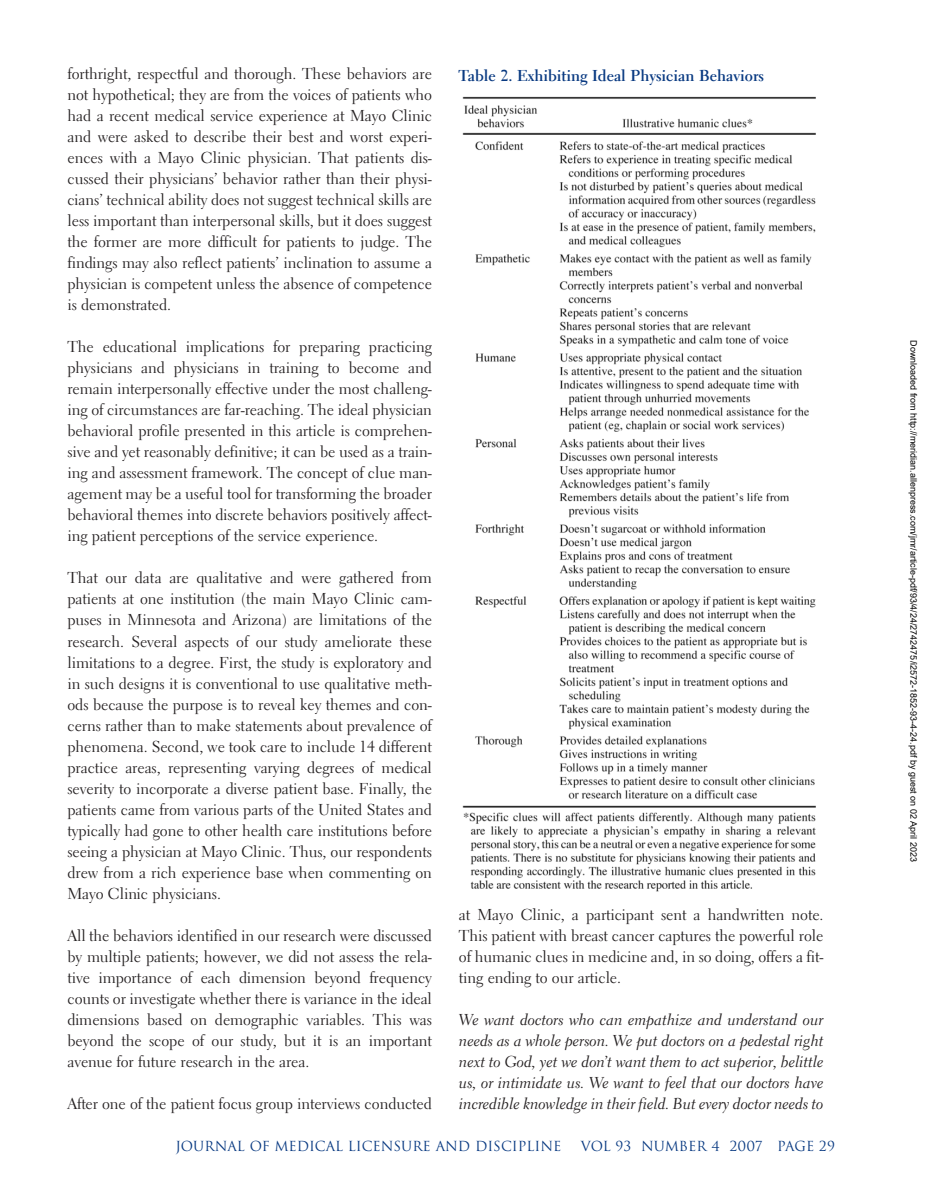
<style>
.page{position:relative;width:945px;height:1202px;background:#fff}
.page>*{position:absolute;margin:0;border:0;box-sizing:border-box;transform-origin:0 0}
.t1{font:15.75px/21px "Electra LH";letter-spacing:-.005em;color:#231f20;text-align:justify}
.t2{font:15.75px/21px "Electra LH Cursive";letter-spacing:-.005em;color:#231f20;text-align:justify}
.t3{font:700 15.75px "Electra LH";color:#083981}
.t4{font:13.5px "Trajan";color:#083981}
.t5{font:9px "Arial";color:#000}
</style>
<div class="page">
<img style="left:462px;top:96px;width:354px;height:796px">
<p class="t1" style="left:68px;top:65px;width:366px">forthright, respectful and thorough. These behaviors are not hypothetical; they are from the voices of patients who had a recent medical service experience at Mayo Clinic and were asked to describe their best and worst experi&shy;ences with a Mayo Clinic physician. That patients dis&shy;cussed their physicians’ behavior rather than their physi&shy;cians’ technical ability does not suggest technical skills are less important than interpersonal skills, but it does suggest the former are more difficult for patients to judge. The findings may also reflect patients’ inclination to assume a physician is competent unless the absence of competence is demonstrated.</p>
<p class="t1" style="left:68px;top:338px;width:366px">The educational implications for preparing practicing physicians and physicians in training to become and remain interpersonally effective under the most challeng&shy;ing of circumstances are far-reaching. The ideal physician behavioral profile presented in this article is comprehen&shy;sive and yet reasonably definitive; it can be used as a train&shy;ing and assessment framework. The concept of clue man&shy;agement may be a useful tool for transforming the broader behavioral themes into discrete behaviors positively affect&shy;ing patient perceptions of the service experience.</p>
<p class="t1" style="left:68px;top:569px;width:366px">That our data are qualitative and were gathered from patients at one institution (the main Mayo Clinic cam&shy;puses in Minnesota and Arizona) are limitations of the research. Several aspects of our study ameliorate these limitations to a degree. First, the study is exploratory and in such designs it is conventional to use qualitative meth&shy;ods because the purpose is to reveal key themes and con&shy;cerns rather than to make statements about prevalence of phenomena. Second, we took care to include 14 different practice areas, representing varying degrees of medical severity to incorporate a diverse patient base. Finally, the patients came from various parts of the United States and typically had gone to other health care institutions before seeing a physician at Mayo Clinic. Thus, our respondents drew from a rich experience base when commenting on Mayo Clinic physicians.</p>
<p class="t1" style="left:68px;top:926px;width:366px">All the behaviors identified in our research were discussed by multiple patients; however, we did not assess the rela&shy;tive importance of each dimension beyond frequency counts or investigate whether there is variance in the ideal dimensions based on demographic variables. This was beyond the scope of our study, but it is an important avenue for future research in the area.</p>
<p class="t1" style="left:68px;top:1094px;width:366px">After one of the patient focus group interviews conducted</p>
<p class="t3" style="left:459px;top:69px;width:307px">Table 2. Exhibiting Ideal Physician Behaviors</p>
<p class="t1" style="left:459px;top:905px;width:366px">at Mayo Clinic, a participant sent a handwritten note.<br>This patient with breast cancer captures the powerful role of humanic clues in medicine and, in so doing, offers a fit&shy;ting ending to our article.</p>
<p class="t2" style="left:459px;top:1010px;width:366px">We want doctors who can empathize and understand our needs as a whole person. We put doctors on a pedestal right next to God, yet we don’t want them to act superior, belittle us, or intimidate us. We want to feel that our doctors have incredible knowledge in their field. But every doctor needs to</p>
<p class="t4" style="left:176px;top:1138px;width:387px">JOURNAL OF MEDICAL LICENSURE AND DISCIPLINE</p>
<p class="t4" style="left:581px;top:1138px;width:256px">VOL 93 NUMBER 4 2007 PAGE 29</p>
<p class="t5" style="left:917px;top:340px;width:522px;rotate:90deg">Downloaded from http://meridian.allenpress.com/jmr/article-pdf/93/4/24/2742475/i2572-1852-93-4-24.pdf by guest on 02 April 2023</p>
</div>
